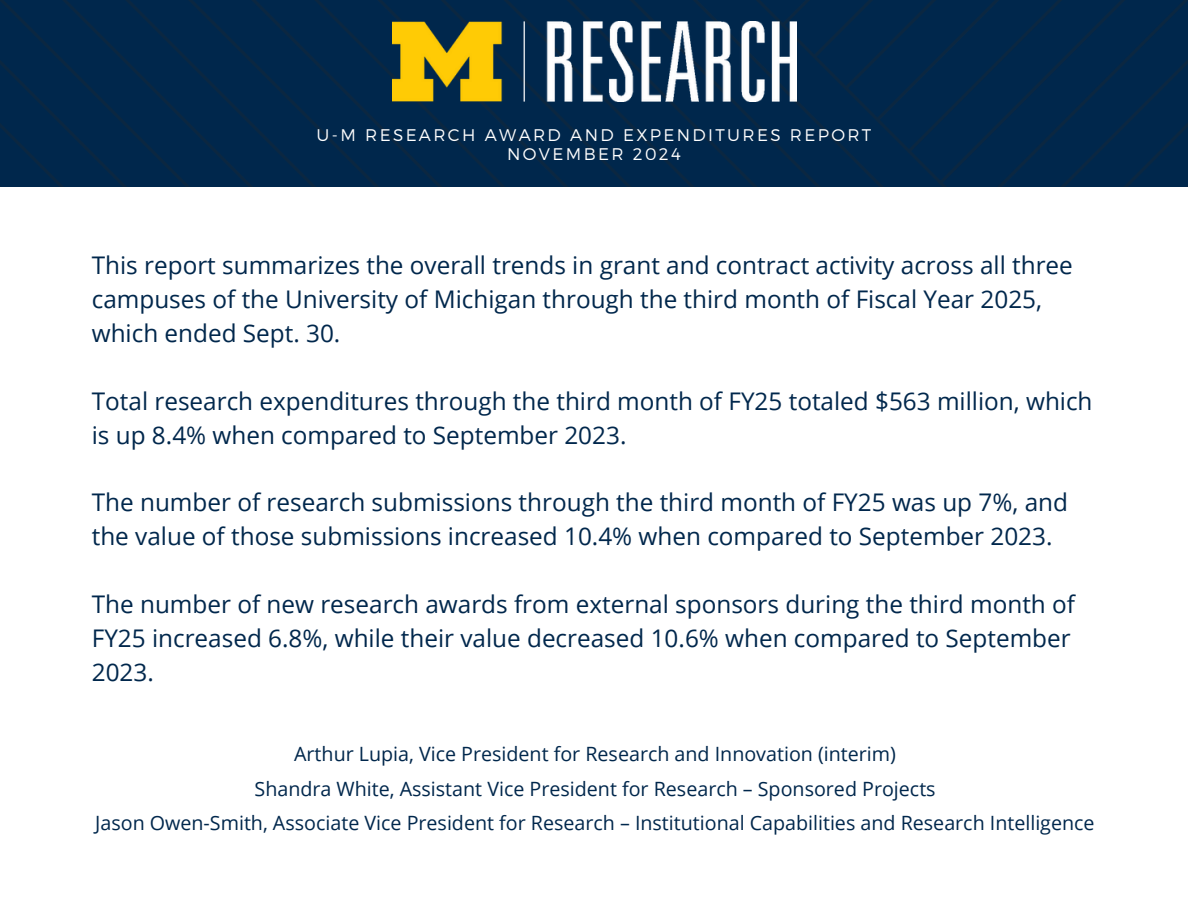
<style>
.page{position:relative;width:1188px;height:918px;background:#fff}
.page>*{position:absolute;margin:0;border:0;box-sizing:border-box;transform-origin:0 0}
.t1{font:24.3px/33.9px "Open Sans";color:#00274c}
.t2{font:19.65px/34.5px "Open Sans";color:#00274c;text-align:center}
.t3{font:300 16.8px "Montserrat";letter-spacing:.14em;color:#fff}
</style>
<div class="page">
<div style="left:0;top:0;width:1188px;height:187px;background:#00274c"></div>
<img style="left:392px;top:22px;width:404px;height:79px">
<p class="t3" style="left:317px;top:124px;width:556px">U-M RESEARCH AWARD AND EXPENDITURES REPORT</p>
<p class="t3" style="left:507px;top:143px;width:175px">NOVEMBER 2024</p>
<h1 class="t1" style="left:92px;top:248px;width:983px">This report summarizes the overall trends in grant and contract activity across all three campuses of the University of Michigan through the third month of Fiscal Year 2025, which ended Sept. 30.</h1>
<h1 class="t1" style="left:92px;top:383px;width:1002px">Total research expenditures through the third month of FY25 totaled $563 million, which is up 8.4% when compared to September 2023.</h1>
<h1 class="t1" style="left:92px;top:485px;width:978px">The number of research submissions through the third month of FY25 was up 7%, and the value of those submissions increased 10.4% when compared to September 2023.</h1>
<h1 class="t1" style="left:92px;top:587px;width:985px">The number of new research awards from external sponsors during the third month of<br>FY25 increased 6.8%, while their value decreased 10.6% when compared to September<br>2023.</h1>
<h2 class="t2" style="left:95px;top:736px;width:1001px">Arthur Lupia, Vice President for Research and Innovation (interim)<br>Shandra White, Assistant Vice President for Research – Sponsored Projects<br>Jason Owen-Smith, Associate Vice President for Research – Institutional Capabilities and Research Intelligence</h2>
</div>
